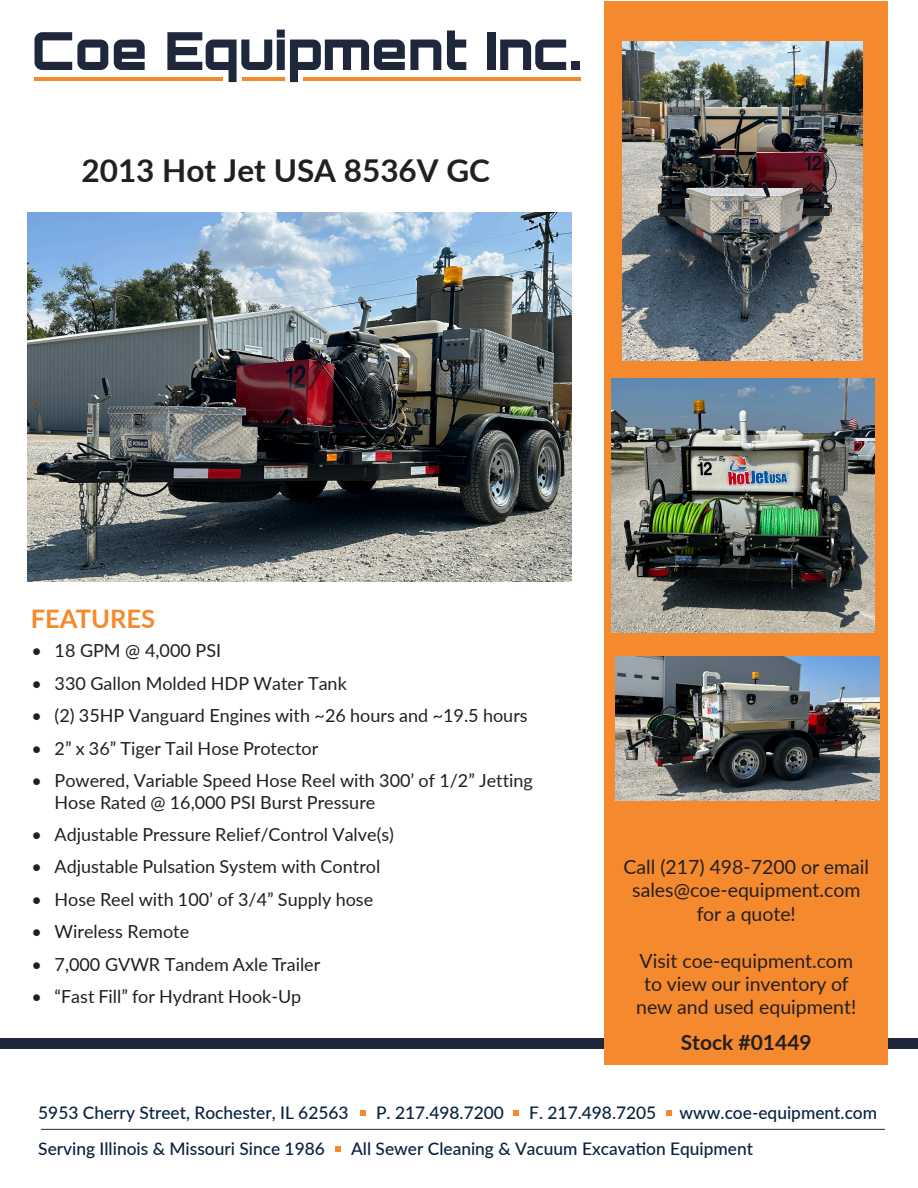
<style>
.page{position:relative;width:918px;height:1188px;background:#fff}
.page>*{position:absolute;margin:0;border:0;box-sizing:border-box;transform-origin:0 0}
.t1{font:700 31.5px "Lato";color:#231f20}
.t2{font:700 25.5px "Lato";color:#f5892c}
.t3{font:700 21px "Lato";color:#231f20}
.t4{font:19.5px/23.4px "Lato";color:#231f20;text-align:center}
.t5{font:18px/21.6px "Lato";color:#231f20}
.t6{font:500 17.4px "Lato";color:#0a213f}
</style>
<div class="page">
<div style="left:0;top:1038px;width:918px;height:10px;background:#1f273d"></div>
<hr style="left:34px;top:77px;width:189px;height:4px;background:#f5892d">
<svg style="left:35px;top:32px;width:73px;height:38px"></svg>
<svg style="left:114px;top:40px;width:31px;height:30px"></svg>
<svg style="left:167px;top:30px;width:274px;height:52px"></svg>
<svg style="left:447px;top:31px;width:19px;height:39px"></svg>
<div style="left:488px;top:32px;width:8px;height:38px;background:#1f273d"></div>
<svg style="left:500px;top:40px;width:66px;height:30px"></svg>
<div style="left:572px;top:62px;width:8px;height:8px;background:#1f273d"></div>
<hr style="left:242px;top:77px;width:43px;height:4px;background:#f5892d">
<hr style="left:303px;top:77px;width:277px;height:4px;background:#f5892d">
<svg style="left:360px;top:1110px;width:5px;height:6px"></svg>
<svg style="left:336px;top:1147px;width:5px;height:5px"></svg>
<svg style="left:513px;top:1110px;width:6px;height:6px"></svg>
<svg style="left:666px;top:1110px;width:5px;height:6px"></svg>
<hr style="left:41px;top:1129px;width:844px;height:1px;background:#1f273d">
<div style="left:604px;top:2px;width:284px;height:1063px;background:#f5892d"></div>
<img style="left:28px;top:212px;width:544px;height:370px">
<img style="left:622px;top:41px;width:240px;height:320px">
<img style="left:612px;top:378px;width:263px;height:255px">
<img style="left:616px;top:657px;width:264px;height:144px">
<h1 class="t1" style="left:81px;top:147px;width:410px">2013 Hot Jet USA 8536V GC</h1>
<h2 class="t2" style="left:31px;top:600px;width:126px">FEATURES</h2>
<p class="t5" style="left:31px;top:639px;width:191px">• 18 GPM @ 4,000 PSI</p>
<p class="t5" style="left:31px;top:672px;width:317px">• 330 Gallon Molded HDP Water Tank</p>
<p class="t5" style="left:31px;top:704px;width:498px">• (2) 35HP Vanguard Engines with ~26 hours and ~19.5 hours</p>
<p class="t5" style="left:31px;top:737px;width:288px">• 2” x 36” Tiger Tail Hose Protector</p>
<p class="t5" style="left:55px;top:769px;width:480px;text-indent:-23px">• Powered, Variable Speed Hose Reel with 300’ of 1/2” Jetting<br>Hose Rated @ 16,000 PSI Burst Pressure</p>
<p class="t5" style="left:31px;top:823px;width:364px">• Adjustable Pressure Relief/Control Valve(s)</p>
<p class="t5" style="left:31px;top:855px;width:350px">• Adjustable Pulsation System with Control</p>
<p class="t5" style="left:31px;top:888px;width:343px">• Hose Reel with 100’ of 3/4” Supply hose</p>
<p class="t5" style="left:31px;top:920px;width:159px">• Wireless Remote</p>
<p class="t5" style="left:31px;top:952px;width:290px">• 7,000 GVWR Tandem Axle Trailer</p>
<p class="t5" style="left:31px;top:985px;width:271px">• “Fast Fill” for Hydrant Hook-Up</p>
<p class="t4" style="left:623px;top:854px;width:247px">Call (217) 498-7200 or email sales@coe-equipment.com for a quote!</p>
<p class="t4" style="left:636px;top:948px;width:222px">Visit coe-equipment.com to view our inventory of new and used equipment!</p>
<p class="t3" style="left:681px;top:1027px;width:132px">Stock #01449</p>
<p class="t6" style="left:38px;top:1100px;width:312px">5953 Cherry Street, Rochester, IL 62563</p>
<p class="t6" style="left:376px;top:1100px;width:129px">P. 217.498.7200</p>
<p class="t6" style="left:529px;top:1100px;width:129px">F. 217.498.7205</p>
<p class="t6" style="left:680px;top:1100px;width:199px">www.coe-equipment.com</p>
<p class="t6" style="left:38px;top:1137px;width:288px">Serving Illinois &amp; Missouri Since 1986</p>
<p class="t6" style="left:351px;top:1137px;width:403px">All Sewer Cleaning &amp; Vacuum Excavation Equipment</p>
</div>
